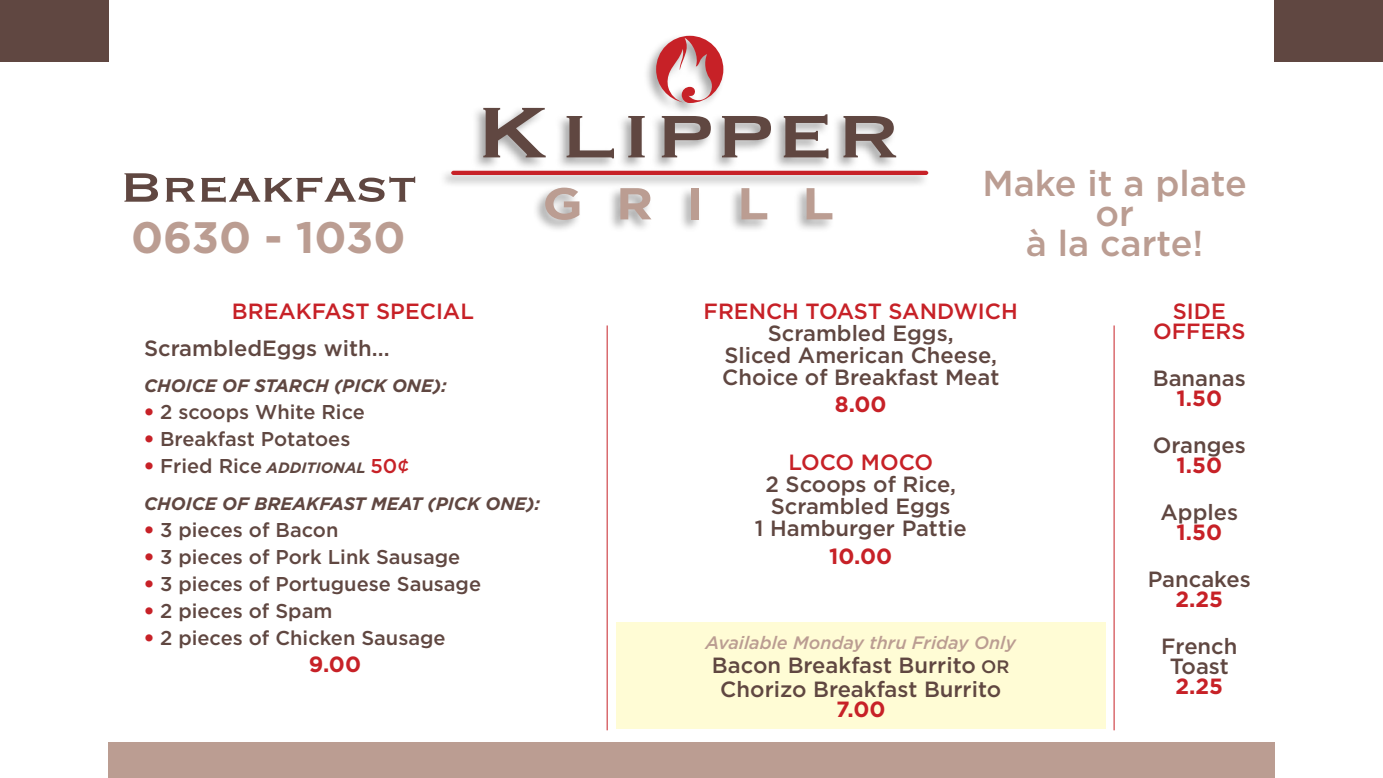
<style>
.page{position:relative;width:1383px;height:778px;background:#fff}
.page>*{position:absolute;margin:0;border:0;box-sizing:border-box;transform-origin:0 0}
.t1{font:54px "Copperplate";letter-spacing:-.02em;color:#604741;scale:1.1 1}
.t2{font:700 44px "Gotham";color:#bb9d92}
.t3{font:500 36px/30px "Gotham";color:#bb9d92;text-align:center}
.t4{font:500 22px/22px "Gotham";color:#604741;text-align:center}
.t5{font:500 22px/20px "Gotham";color:#c72127;text-align:center}
.t6{font:700 22px "Gotham";color:#c72127}
.t7{font:500 20px "Gotham";color:#604741}
.t8{font:italic 700 18px "Gotham";color:#604741}
.t9{font:italic 500 18px "Gotham";color:#bb9d92}
.t10{font:italic 700 15px "Gotham";color:#604741}
.s1{font-family:"Helvetica LT Std Comp";font-weight:400;color:#c72127}
.s2{font-family:"Helvetica LT Std Comp";font-weight:400;font-style:normal;font-size:20px;color:#c72127}
.s3{font-weight:500;font-style:normal;font-size:20px}
.s4{font-weight:500;font-style:normal;font-size:20px;color:#c72127}
.s5{font-size:18px}
</style>
<div class="page">
<div style="left:0;top:0;width:108px;height:61px;background:#604741"></div>
<div style="left:1274px;top:0;width:108px;height:61px;background:#604741"></div>
<div style="left:108px;top:742px;width:1166px;height:36px;background:#bb9d92"></div>
<div style="left:438px;top:33px;width:492px;height:200px;background:#000;opacity:.35"></div>
<svg style="left:483px;top:108px;width:62px;height:49px"></svg>
<svg style="left:566px;top:116px;width:48px;height:42px"></svg>
<svg style="left:628px;top:116px;width:16px;height:41px"></svg>
<svg style="left:662px;top:116px;width:49px;height:41px"></svg>
<svg style="left:722px;top:116px;width:49px;height:41px"></svg>
<svg style="left:783px;top:114px;width:45px;height:44px"></svg>
<svg style="left:843px;top:116px;width:53px;height:41px;background:#968885"></svg>
<svg style="left:545px;top:188px;width:34px;height:32px"></svg>
<svg style="left:620px;top:188px;width:31px;height:31px"></svg>
<div style="left:691px;top:188px;width:8px;height:31px;background:#bb9d92"></div>
<svg style="left:741px;top:188px;width:26px;height:31px"></svg>
<svg style="left:806px;top:188px;width:26px;height:31px"></svg>
<hr style="left:451px;top:171px;width:477px;height:4px;background:#c72127">
<svg style="left:656px;top:36px;width:67px;height:67px"></svg>
<hr style="left:606px;top:325px;width:1px;height:405px;background:#c72127">
<hr style="left:1113px;top:325px;width:1px;height:405px;background:#c72127">
<div style="left:616px;top:622px;width:489px;height:107px;background:#fffcd5"></div>
<h1 class="t1" style="left:119px;top:152px;width:272px">Breakfast</h1>
<h2 class="t2" style="left:131px;top:208px;width:276px">0630 - 1030</h2>
<p class="t5" style="left:232px;top:301px;width:244px">BREAKFAST SPECIAL</p>
<p class="t4" style="left:144px;top:337px;width:247px">ScrambledEggs with...</p>
<p class="t8" style="left:144px;top:374px;width:304px">CHOICE OF STARCH (PICK ONE):</p>
<p class="t7" style="left:144px;top:399px;width:222px"><span class="s1">•</span> 2 scoops White Rice</p>
<p class="t7" style="left:144px;top:426px;width:208px"><span class="s1">•</span> Breakfast Potatoes</p>
<p class="t10" style="left:144px;top:458px;width:267px"><span class="s2">•</span> <span class="s3">Fried Rice</span> ADDITIONAL <span class="s4">50¢</span></p>
<p class="t8" style="left:144px;top:491px;width:398px">CHOICE OF BREAKFAST MEAT (PICK ONE):</p>
<p class="t7" style="left:144px;top:516px;width:196px"><span class="s1">•</span> 3 pieces of Bacon</p>
<p class="t7" style="left:144px;top:543px;width:318px"><span class="s1">•</span> 3 pieces of Pork Link Sausage</p>
<p class="t7" style="left:144px;top:570px;width:338px"><span class="s1">•</span> 3 pieces of Portuguese Sausage</p>
<p class="t7" style="left:144px;top:597px;width:190px"><span class="s1">•</span> 2 pieces of Spam</p>
<p class="t7" style="left:144px;top:624px;width:303px"><span class="s1">•</span> 2 pieces of Chicken Sausage</p>
<p class="t6" style="left:309px;top:649px;width:54px">9.00</p>
<h3 class="t3" style="left:982px;top:167px;width:266px">Make it a plate or<br>à la carte!</h3>
<p class="t5" style="left:703px;top:301px;width:316px">FRENCH TOAST SANDWICH</p>
<p class="t4" style="left:722px;top:322px;width:279px">Scrambled Eggs,<br>Sliced American Cheese,<br>Choice of Breakfast Meat</p>
<p class="t6" style="left:834px;top:390px;width:53px">8.00</p>
<p class="t5" style="left:788px;top:452px;width:146px">LOCO MOCO</p>
<p class="t4" style="left:755px;top:473px;width:213px">2 Scoops of Rice,<br>Scrambled Eggs<br>1 Hamburger Pattie</p>
<p class="t6" style="left:829px;top:541px;width:64px">10.00</p>
<p class="t9" style="left:705px;top:631px;width:312px">Available Monday thru Friday Only</p>
<p class="t4" style="left:712px;top:653px;width:299px;line-height:23.6px">Bacon Breakfast Burrito <span class="s5">OR<br></span>Chorizo Breakfast Burrito</p>
<p class="t6" style="left:836px;top:694px;width:51px">7.00</p>
<p class="t5" style="left:1153px;top:301px;width:94px">SIDE<br>OFFERS</p>
<p class="t4" style="left:1152px;top:367px;width:94px">Bananas</p>
<p class="t6" style="left:1176px;top:383px;width:47px">1.50</p>
<p class="t4" style="left:1152px;top:434px;width:94px">Oranges</p>
<p class="t6" style="left:1176px;top:450px;width:47px">1.50</p>
<p class="t4" style="left:1160px;top:501px;width:79px">Apples</p>
<p class="t6" style="left:1176px;top:517px;width:47px">1.50</p>
<p class="t4" style="left:1147px;top:567px;width:105px">Pancakes</p>
<p class="t6" style="left:1175px;top:584px;width:49px">2.25</p>
<p class="t4" style="left:1161px;top:635px;width:78px;line-height:20px">French<br>Toast</p>
<p class="t6" style="left:1175px;top:671px;width:49px">2.25</p>
</div>
